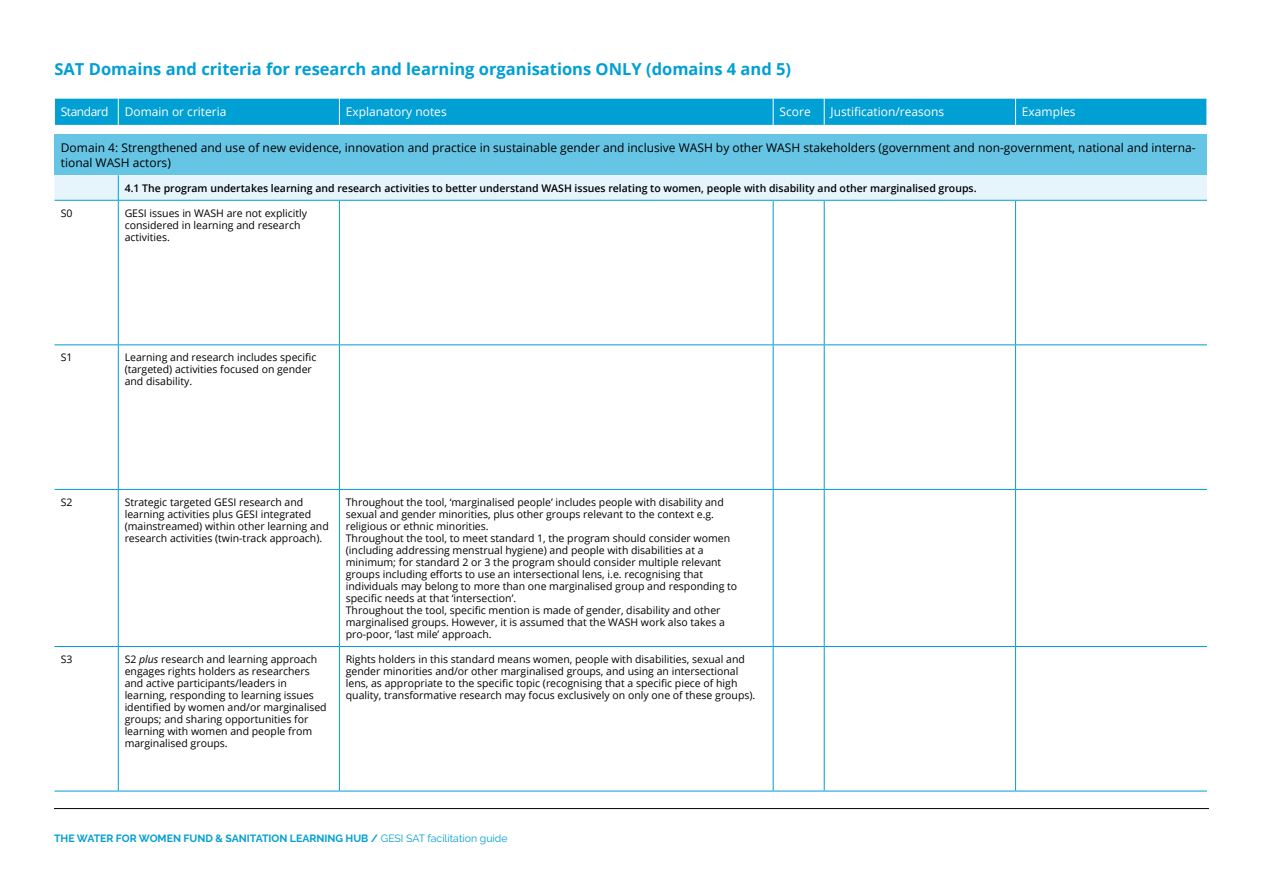
<style>
.page{position:relative;width:1263px;height:893px;background:#fff}
.page>*{position:absolute;margin:0;border:0;box-sizing:border-box;transform-origin:0 0}
.t1{font:700 16.5px "Open Sans";color:#009fd4}
.t2{font:12px/14.4px "Open Sans";color:#000}
.t3{font:12px "Open Sans";color:#fff}
.t4{font:12px "Open Sans";letter-spacing:-.04em;color:#fff}
.t5{font:10.5px/12px "Open Sans";color:#000}
.t6{font:600 10.5px "Open Sans";color:#000}
.t7{font:700 10.5px "Raleway";color:#009fd4}
.s1{font-style:italic}
.s2{font-weight:400}
</style>
<div class="page">
<hr style="left:54px;top:808px;width:1155px;height:1px;background:#000">
<div style="left:55px;top:135px;width:1152px;height:40px;background:#66c5e5"></div>
<hr style="left:55px;top:200px;width:63px;height:1px;background:#009fd4">
<hr style="left:118px;top:200px;width:221px;height:1px;background:#009fd4">
<hr style="left:339px;top:200px;width:434px;height:1px;background:#009fd4">
<hr style="left:773px;top:200px;width:51px;height:1px;background:#009fd4">
<hr style="left:824px;top:200px;width:191px;height:1px;background:#009fd4">
<hr style="left:1015px;top:200px;width:192px;height:1px;background:#009fd4">
<hr style="left:55px;top:344px;width:63px;height:1px;background:#009fd4">
<hr style="left:118px;top:344px;width:221px;height:1px;background:#009fd4">
<hr style="left:339px;top:344px;width:434px;height:1px;background:#009fd4">
<hr style="left:773px;top:344px;width:51px;height:1px;background:#009fd4">
<hr style="left:824px;top:344px;width:191px;height:1px;background:#009fd4">
<hr style="left:1015px;top:344px;width:192px;height:1px;background:#009fd4">
<hr style="left:55px;top:489px;width:63px;height:1px;background:#009fd4">
<hr style="left:118px;top:489px;width:221px;height:1px;background:#009fd4">
<hr style="left:339px;top:489px;width:434px;height:1px;background:#009fd4">
<hr style="left:773px;top:489px;width:51px;height:1px;background:#009fd4">
<hr style="left:824px;top:489px;width:191px;height:1px;background:#009fd4">
<hr style="left:1015px;top:489px;width:192px;height:1px;background:#009fd4">
<hr style="left:55px;top:646px;width:63px;height:1px;background:#009fd4">
<hr style="left:118px;top:646px;width:221px;height:1px;background:#009fd4">
<hr style="left:339px;top:646px;width:434px;height:1px;background:#009fd4">
<hr style="left:773px;top:646px;width:51px;height:1px;background:#009fd4">
<hr style="left:824px;top:646px;width:191px;height:1px;background:#009fd4">
<hr style="left:1015px;top:646px;width:192px;height:1px;background:#009fd4">
<div style="left:55px;top:175px;width:1152px;height:25px;background:#e6f5fb"></div>
<hr style="left:118px;top:201px;width:1px;height:143px;background:#009fd4">
<hr style="left:339px;top:201px;width:1px;height:143px;background:#009fd4">
<hr style="left:773px;top:201px;width:1px;height:143px;background:#009fd4">
<hr style="left:118px;top:345px;width:1px;height:144px;background:#009fd4">
<hr style="left:339px;top:345px;width:1px;height:144px;background:#009fd4">
<hr style="left:773px;top:345px;width:1px;height:144px;background:#009fd4">
<hr style="left:118px;top:490px;width:1px;height:156px;background:#009fd4">
<hr style="left:339px;top:490px;width:1px;height:156px;background:#009fd4">
<hr style="left:773px;top:490px;width:1px;height:156px;background:#009fd4">
<hr style="left:118px;top:647px;width:1px;height:144px;background:#009fd4">
<hr style="left:339px;top:647px;width:1px;height:144px;background:#009fd4">
<hr style="left:773px;top:647px;width:1px;height:144px;background:#009fd4">
<div style="left:54px;top:99px;width:1153px;height:26px;background:#009fd4"></div>
<hr style="left:824px;top:201px;width:1px;height:143px;background:#009fd4">
<hr style="left:1015px;top:201px;width:1px;height:143px;background:#009fd4">
<hr style="left:824px;top:345px;width:1px;height:144px;background:#009fd4">
<hr style="left:1015px;top:345px;width:1px;height:144px;background:#009fd4">
<hr style="left:824px;top:490px;width:1px;height:156px;background:#009fd4">
<hr style="left:1015px;top:490px;width:1px;height:156px;background:#009fd4">
<hr style="left:824px;top:647px;width:1px;height:144px;background:#009fd4">
<hr style="left:1015px;top:647px;width:1px;height:144px;background:#009fd4">
<hr style="left:55px;top:791px;width:63px;height:1px;background:#009fd4">
<hr style="left:118px;top:791px;width:221px;height:1px;background:#009fd4">
<hr style="left:339px;top:791px;width:434px;height:1px;background:#009fd4">
<hr style="left:773px;top:791px;width:51px;height:1px;background:#009fd4">
<hr style="left:824px;top:791px;width:191px;height:1px;background:#009fd4">
<hr style="left:1015px;top:791px;width:192px;height:1px;background:#009fd4">
<h1 class="t1" style="left:55px;top:57px;width:738px">SAT Domains and criteria for research and learning organisations ONLY (domains 4 and 5)</h1>
<p class="t4" style="left:61px;top:104px;width:49px">Standard</p>
<p class="t3" style="left:125px;top:104px;width:103px">Domain or criteria</p>
<p class="t3" style="left:346px;top:104px;width:102px">Explanatory notes</p>
<p class="t3" style="left:779px;top:104px;width:33px">Score</p>
<p class="t3" style="left:830px;top:104px;width:115px">Justification/reasons</p>
<p class="t3" style="left:1022px;top:104px;width:55px">Examples</p>
<p class="t2" style="left:61px;top:140px;width:1136px">Domain 4: Strengthened and use of new evidence, innovation and practice in sustainable gender and inclusive WASH by other WASH stakeholders (government and non-government, national and interna&shy;tional WASH actors)</p>
<p class="t6" style="left:125px;top:181px;width:853px">4.1 The program undertakes learning and research activities to better understand WASH issues relating to women, people with disability and other marginalised groups.</p>
<p class="t5" style="left:61px;top:207px;width:13px">S0</p>
<p class="t5" style="left:125px;top:207px;width:184px">GESI issues in WASH are not explicitly considered in learning and research activities.</p>
<p class="t5" style="left:61px;top:351px;width:13px">S1</p>
<p class="t5" style="left:125px;top:351px;width:193px">Learning and research includes specific (targeted) activities focused on gender and disability.</p>
<p class="t5" style="left:61px;top:496px;width:13px">S2</p>
<p class="t5" style="left:125px;top:496px;width:206px">Strategic targeted GESI research and learning activities plus GESI integrated (mainstreamed) within other learning and research activities (twin-track approach).</p>
<p class="t5" style="left:346px;top:496px;width:393px">Throughout the tool, ‘marginalised people’ includes people with disability and sexual and gender minorities, plus other groups relevant to the context e.g. religious or ethnic minorities.<br>Throughout the tool, to meet standard 1, the program should consider women (including addressing menstrual hygiene) and people with disabilities at a minimum; for standard 2 or 3 the program should consider multiple relevant groups including efforts to use an intersectional lens, i.e. recognising that individuals may belong to more than one marginalised group and responding to specific needs at that ‘intersection’.<br>Throughout the tool, specific mention is made of gender, disability and other marginalised groups. However, it is assumed that the WASH work also takes a pro-poor, ‘last mile’ approach.</p>
<p class="t5" style="left:61px;top:653px;width:13px">S3</p>
<p class="t5" style="left:125px;top:653px;width:204px">S2 <span class="s1">plus</span> research and learning approach engages rights holders as researchers and active participants/leaders in learning, responding to learning issues identified by women and/or marginalised groups; and sharing opportunities for learning with women and people from marginalised groups.</p>
<p class="t5" style="left:346px;top:653px;width:411px">Rights holders in this standard means women, people with disabilities, sexual and gender minorities and/or other marginalised groups, and using an intersectional lens, as appropriate to the specific topic (recognising that a specific piece of high quality, transformative research may focus exclusively on only one of these groups).</p>
<p class="t7" style="left:54px;top:832px;width:455px">THE WATER FOR WOMEN FUND &amp; SANITATION LEARNING HUB / <span class="s2">GESI SAT facilitation guide</span></p>
</div>
